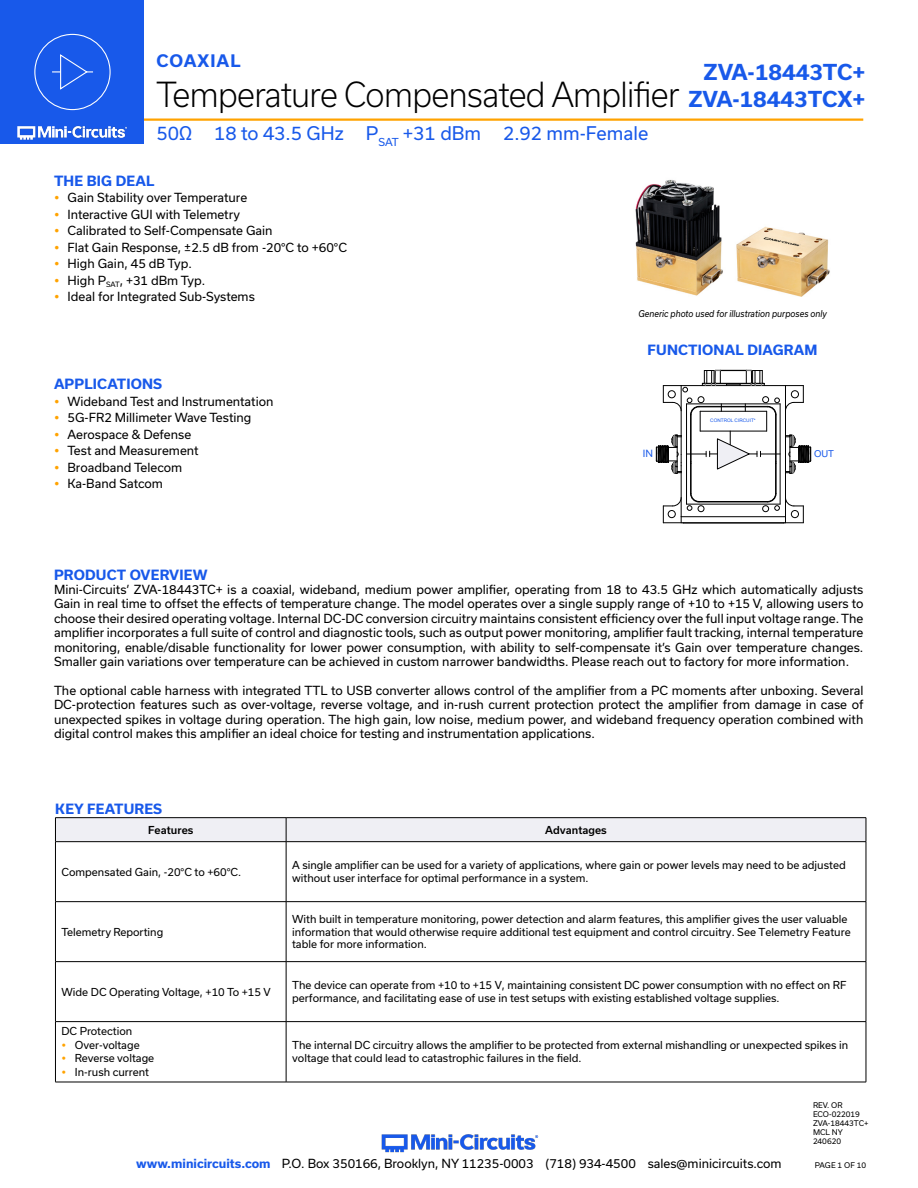
<style>
.page{position:relative;width:918px;height:1188px;background:#fff}
.page>*{position:absolute;margin:0;border:0;box-sizing:border-box;transform-origin:0 0}
.t1{font:300 33px "Usual";letter-spacing:-.02em;color:#000;scale:.95 1}
.t2{font:700 21px/27px "Usual";color:#1859ea;text-align:right}
.t3{font:18px "Usual";color:#1859ea}
.t4{font:700 16.5px "Usual";letter-spacing:.065em;color:#1859ea}
.Blue_Headers{font:700 13.5px "Usual";letter-spacing:.015em;color:#1859ea}
.Regular_Copy{font:12px/14.4px "Usual";color:#000;text-align:justify}
.Table_Body_Left_Justified{font:10.5px/12.6px "Usual";color:#000}
.Table_Header_Center{font:500 10.5px "Usual";color:#000}
.t5{font:9.45px "Arial";color:#1859ea}
.t6{font:9.45px "Usual";color:#1859ea}
.t7{font:italic 9px "Usual";color:#000;scale:.9 1}
.Revision{font:7.5px "Usual";color:#000}
.t8{font:4.8px "Arial";color:#1859ea}
.s1{font-weight:700;color:#1859ea}
</style>
<div class="page">
<img style="left:381px;top:1134px;width:158px;height:19px">
<hr style="left:130px;top:118px;width:733px;height:3px;background:#ffa300">
<div style="left:0;top:0;width:144px;height:144px;background:#1859ea"></div>
<img style="left:17px;top:120px;width:128px;height:20px">
<div style="left:34px;top:34px;width:77px;height:76px;border:1px solid #fff;border-radius:50%"></div>
<svg style="left:52px;top:54px;width:41px;height:36px"></svg>
<img style="left:635px;top:180px;width:88px;height:116px">
<img style="left:736px;top:226px;width:94px;height:71px">
<hr style="left:55px;top:817px;width:231px;height:1px;background:#000">
<hr style="left:286px;top:817px;width:580px;height:1px;background:#000">
<div style="left:55px;top:818px;width:812px;height:24px;background:#efeff4"></div>
<hr style="left:55px;top:841px;width:231px;height:1px;background:#000">
<hr style="left:55px;top:842px;width:1px;height:59px;background:#000">
<hr style="left:286px;top:841px;width:580px;height:1px;background:#000">
<hr style="left:286px;top:842px;width:1px;height:59px;background:#000">
<hr style="left:866px;top:842px;width:1px;height:59px;background:#000">
<hr style="left:55px;top:901px;width:231px;height:1px;background:#000">
<hr style="left:55px;top:902px;width:1px;height:59px;background:#000">
<hr style="left:286px;top:901px;width:580px;height:1px;background:#000">
<hr style="left:286px;top:902px;width:1px;height:59px;background:#000">
<hr style="left:866px;top:902px;width:1px;height:59px;background:#000">
<hr style="left:55px;top:961px;width:231px;height:1px;background:#000">
<hr style="left:55px;top:962px;width:1px;height:59px;background:#000">
<hr style="left:286px;top:961px;width:580px;height:1px;background:#000">
<hr style="left:286px;top:962px;width:1px;height:59px;background:#000">
<hr style="left:866px;top:962px;width:1px;height:59px;background:#000">
<hr style="left:55px;top:1021px;width:231px;height:1px;background:#000">
<hr style="left:55px;top:1022px;width:1px;height:60px;background:#000">
<hr style="left:286px;top:1021px;width:580px;height:1px;background:#000">
<hr style="left:286px;top:1022px;width:1px;height:60px;background:#000">
<hr style="left:866px;top:1022px;width:1px;height:60px;background:#000">
<hr style="left:55px;top:1082px;width:231px;height:1px;background:#000">
<hr style="left:286px;top:1082px;width:580px;height:1px;background:#000">
<hr style="left:681px;top:523px;width:104px;height:1px;background:#000">
<hr style="left:691px;top:415px;width:1px;height:79px;background:#000">
<hr style="left:775px;top:415px;width:1px;height:79px;background:#000">
<hr style="left:699px;top:501px;width:69px;height:1px;background:#000">
<hr style="left:785px;top:386px;width:1px;height:131px;background:#000">
<hr style="left:681px;top:516px;width:104px;height:1px;background:#000">
<hr style="left:681px;top:466px;width:1px;height:51px;background:#000">
<hr style="left:690px;top:415px;width:1px;height:79px;background:#000">
<hr style="left:699px;top:502px;width:69px;height:1px;background:#000">
<hr style="left:776px;top:415px;width:1px;height:79px;background:#000">
<svg style="left:767px;top:493px;width:37px;height:31px"></svg>
<svg style="left:663px;top:493px;width:36px;height:31px"></svg>
<div style="left:762px;top:505px;width:7px;height:7px;border:1px solid #000;border-radius:50%"></div>
<div style="left:698px;top:505px;width:6px;height:7px;border:1px solid #000;border-radius:50%"></div>
<hr style="left:686px;top:404px;width:1px;height:100px;background:#000">
<hr style="left:687px;top:504px;width:93px;height:1px;background:#000">
<hr style="left:780px;top:404px;width:1px;height:100px;background:#000">
<svg style="left:656px;top:370px;width:155px;height:104px"></svg>
<h3 class="t4" style="left:156px;top:51px;width:86px">COAXIAL</h3>
<h1 class="t1" style="left:156px;top:76px;width:552px">Temperature Compensated Amplifier</h1>
<h3 class="t3" style="left:156px;top:123px;width:493px">50Ω 18 to 43.5 GHz P<sub>SAT</sub> +31 dBm 2.92 mm-Female</h3>
<h2 class="t2" style="left:688px;top:59px;width:179px">ZVA-18443TC+<br>ZVA-18443TCX+</h2>
<p class="Blue_Headers" style="left:54px;top:173px;width:102px">THE BIG DEAL</p>
<p class="Regular_Copy" style="left:68px;top:190px;width:181px">Gain Stability over Temperature</p>
<p class="Regular_Copy" style="left:68px;top:207px;width:174px">Interactive GUI with Telemetry</p>
<p class="Regular_Copy" style="left:68px;top:223px;width:207px">Calibrated to Self-Compensate Gain</p>
<p class="Regular_Copy" style="left:68px;top:240px;width:281px">Flat Gain Response, ±2.5 dB from -20°C to +60°C</p>
<p class="Regular_Copy" style="left:68px;top:256px;width:126px">High Gain, 45 dB Typ.</p>
<p class="Regular_Copy" style="left:68px;top:273px;width:139px">High P<sub>SAT</sub>, +31 dBm Typ.</p>
<p class="Regular_Copy" style="left:68px;top:289px;width:189px">Ideal for Integrated Sub-Systems</p>
<p class="t7" style="left:638px;top:308px;width:211px">Generic photo used for illustration purposes only</p>
<p class="Blue_Headers" style="left:54px;top:376px;width:110px">APPLICATIONS</p>
<p class="Regular_Copy" style="left:68px;top:394px;width:207px">Wideband Test and Instrumentation</p>
<p class="Regular_Copy" style="left:68px;top:411px;width:185px">5G-FR2 Millimeter Wave Testing</p>
<p class="Regular_Copy" style="left:68px;top:427px;width:125px">Aerospace &amp; Defense</p>
<p class="Regular_Copy" style="left:68px;top:444px;width:133px">Test and Measurement</p>
<p class="Regular_Copy" style="left:68px;top:460px;width:116px">Broadband Telecom</p>
<p class="Regular_Copy" style="left:68px;top:477px;width:97px">Ka-Band Satcom</p>
<p class="Blue_Headers" style="left:648px;top:343px;width:171px">FUNCTIONAL DIAGRAM</p>
<p class="t8" style="left:710px;top:417px;width:47px">CONTROL CIRCUIT*</p>
<p class="t6" style="left:643px;top:448px;width:12px">IN</p>
<p class="t5" style="left:814px;top:447px;width:22px">OUT</p>
<p class="Blue_Headers" style="left:54px;top:567px;width:155px">PRODUCT OVERVIEW</p>
<p class="Regular_Copy" style="left:54px;top:582px;width:811px">Mini-Circuits’ ZVA-18443TC+ is a coaxial, wideband, medium power amplifier, operating from 18 to 43.5 GHz which automatically adjusts Gain in real time to offset the effects of temperature change. The model operates over a single supply range of +10 to +15 V, allowing users to choose their desired operating voltage. Internal DC-DC conversion circuitry maintains consistent efficiency over the full input voltage range. The amplifier incorporates a full suite of control and diagnostic tools, such as output power monitoring, amplifier fault tracking, internal temperature monitoring, enable/disable functionality for lower power consumption, with ability to self-compensate it’s Gain over temperature changes.<br>Smaller gain variations over temperature can be achieved in custom narrower bandwidths. Please reach out to factory for more information.</p>
<p class="Regular_Copy" style="left:54px;top:683px;width:811px">The optional cable harness with integrated TTL to USB converter allows control of the amplifier from a PC moments after unboxing. Several DC-protection features such as over-voltage, reverse voltage, and in-rush current protection protect the amplifier from damage in case of unexpected spikes in voltage during operation. The high gain, low noise, medium power, and wideband frequency operation combined with digital control makes this amplifier an ideal choice for testing and instrumentation applications.</p>
<p class="Blue_Headers" style="left:55px;top:801px;width:108px">KEY FEATURES</p>
<p class="Table_Header_Center" style="left:148px;top:824px;width:47px">Features</p>
<p class="Table_Header_Center" style="left:545px;top:824px;width:63px">Advantages</p>
<p class="Table_Body_Left_Justified" style="left:61px;top:865px;width:181px">Compensated Gain, -20°C to +60°C.</p>
<p class="Table_Body_Left_Justified" style="left:292px;top:859px;width:555px">A single amplifier can be used for a variety of applications, where gain or power levels may need to be adjusted without user interface for optimal performance in a system.</p>
<p class="Table_Body_Left_Justified" style="left:61px;top:925px;width:103px">Telemetry Reporting</p>
<p class="Table_Body_Left_Justified" style="left:292px;top:913px;width:560px">With built in temperature monitoring, power detection and alarm features, this amplifier gives the user valuable information that would otherwise require additional test equipment and control circuitry. See Telemetry Feature table for more information.</p>
<p class="Table_Body_Left_Justified" style="left:61px;top:985px;width:211px">Wide DC Operating Voltage, +10 To +15 V</p>
<p class="Table_Body_Left_Justified" style="left:292px;top:979px;width:556px">The device can operate from +10 to +15 V, maintaining consistent DC power consumption with no effect on RF performance, and facilitating ease of use in test setups with existing established voltage supplies.</p>
<p class="Table_Body_Left_Justified" style="left:61px;top:1025px;width:72px">DC Protection</p>
<p class="Table_Body_Left_Justified" style="left:75px;top:1039px;width:66px">Over-voltage</p>
<p class="Table_Body_Left_Justified" style="left:75px;top:1052px;width:81px">Reverse voltage</p>
<p class="Table_Body_Left_Justified" style="left:75px;top:1066px;width:76px">In-rush current</p>
<p class="Table_Body_Left_Justified" style="left:292px;top:1039px;width:558px">The internal DC circuitry allows the amplifier to be protected from external mishandling or unexpected spikes in voltage that could lead to catastrophic failures in the field.</p>
<p class="Revision" style="left:813px;top:1101px;width:31px">REV. OR</p>
<p class="Revision" style="left:813px;top:1110px;width:48px">ECO-022019</p>
<p class="Revision" style="left:813px;top:1119px;width:57px">ZVA-18443TC+</p>
<p class="Revision" style="left:813px;top:1128px;width:31px">MCL NY</p>
<p class="Revision" style="left:813px;top:1137px;width:30px">240620</p>
<p class="Regular_Copy" style="left:136px;top:1156px;width:647px"><span class="s1">www.minicircuits.com</span> P.O. Box 350166, Brooklyn, NY 11235-0003 (718) 934-4500 sales@minicircuits.com</p>
<p class="Revision" style="left:815px;top:1161px;width:53px">PAGE 1 OF 10</p>
</div>
